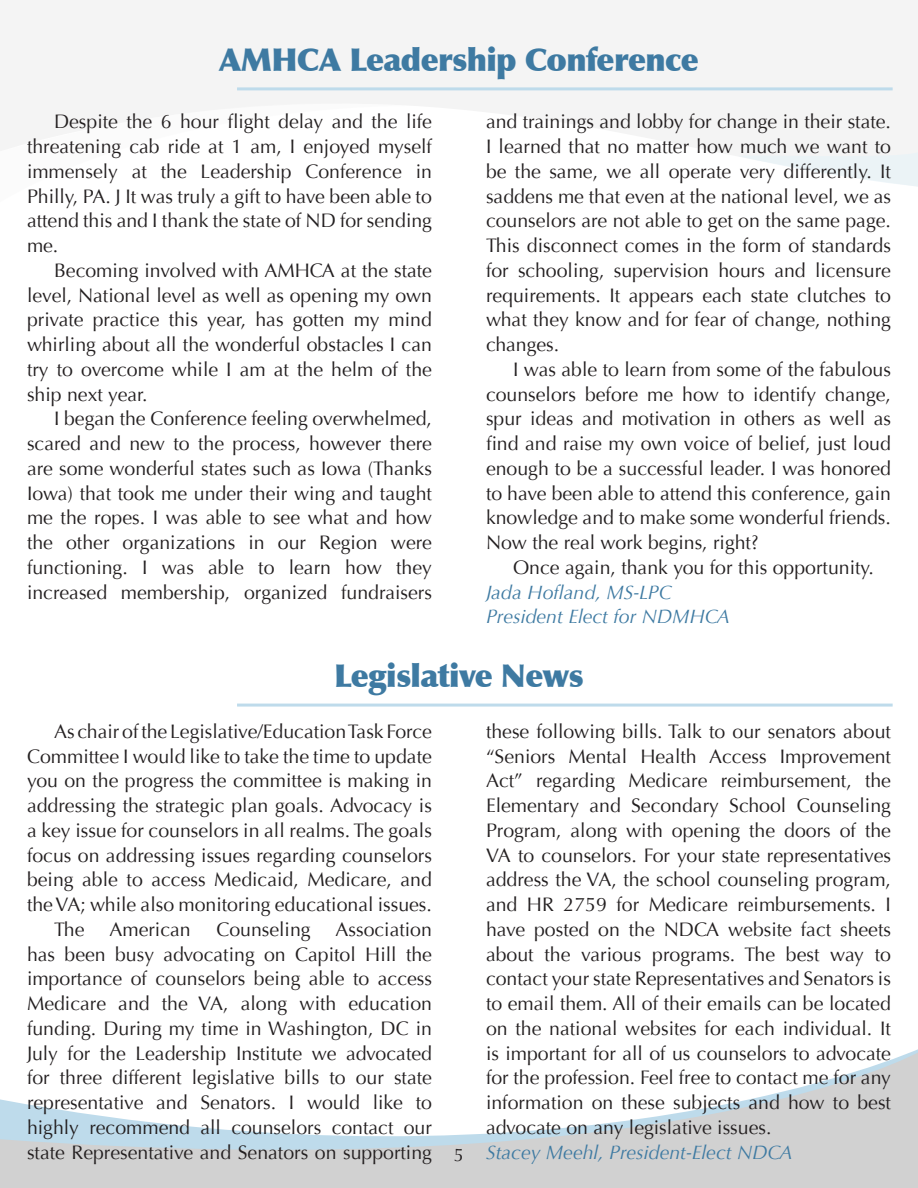
<style>
.page{position:relative;width:918px;height:1188px;background:#fff}
.page>*{position:absolute;margin:0;border:0;box-sizing:border-box;transform-origin:0 0}
.t1{font:900 31.5px "Optima";letter-spacing:-.02em;color:#3e7aa2}
.t2{font:19.5px/24.8px "Optima";color:#231f20;text-align:justify}
.t3{font:italic 19.5px "Optima";color:#3e7aa2}
.t4{font:18px "Optima";color:#231f20}
</style>
<div class="page">
<svg style="left:0;top:0;width:918px;height:156px;fill:#f4f4f4"></svg>
<svg style="left:0;top:101px;width:405px;height:55px"></svg>
<svg style="left:737px;top:150px;width:181px;height:37px"></svg>
<svg style="left:0;top:1053px;width:918px;height:135px"></svg>
<hr style="left:237px;top:87px;width:656px;height:3px;background:#bedbeb">
<hr style="left:237px;top:704px;width:656px;height:3px;background:#bedbeb">
<p class="t1" style="left:219px;top:41px;width:482px">AMHCA Leadership Conference</p>
<p class="t2" style="left:27px;top:110px;width:407px;text-indent:27px">Despite the 6 hour flight delay and the life threatening cab ride at 1 am, I enjoyed myself immensely at the Leadership Conference in Philly, PA. J It was truly a gift to have been able to attend this and I thank the state of ND for sending me.</p>
<p class="t2" style="left:27px;top:258px;width:407px;text-indent:27px">Becoming involved with AMHCA at the state level, National level as well as opening my own private practice this year, has gotten my mind whirling about all the wonderful obstacles I can try to overcome while I am at the helm of the ship next year.</p>
<p class="t2" style="left:27px;top:407px;width:407px;text-indent:27px">I began the Conference feeling overwhelmed, scared and new to the process, however there are some wonderful states such as Iowa (Thanks Iowa) that took me under their wing and taught me the ropes. I was able to see what and how the other organizations in our Region were functioning. I was able to learn how they increased membership, organized fundraisers</p>
<p class="t2" style="left:486px;top:110px;width:407px">and trainings and lobby for change in their state.<br>I learned that no matter how much we want to be the same, we all operate very differently. It saddens me that even at the national level, we as counselors are not able to get on the same page.<br>This disconnect comes in the form of standards for schooling, supervision hours and licensure requirements. It appears each state clutches to what they know and for fear of change, nothing changes.</p>
<p class="t2" style="left:486px;top:357px;width:407px;text-indent:27px">I was able to learn from some of the fabulous counselors before me how to identify change, spur ideas and motivation in others as well as find and raise my own voice of belief, just loud enough to be a successful leader. I was honored to have been able to attend this conference, gain knowledge and to make some wonderful friends.<br>Now the real work begins, right?</p>
<p class="t2" style="left:513px;top:555px;width:362px">Once again, thank you for this opportunity.</p>
<p class="t3" style="left:486px;top:581px;width:187px">Jada Hofland, MS-LPC</p>
<p class="t3" style="left:486px;top:605px;width:246px">President Elect for NDMHCA</p>
<p class="t1" style="left:334px;top:657px;width:251px">Legislative News</p>
<p class="t2" style="left:27px;top:719px;width:407px;text-indent:27px">As chair of the Legislative/Education Task Force Committee I would like to take the time to update you on the progress the committee is making in addressing the strategic plan goals. Advocacy is a key issue for counselors in all realms. The goals focus on addressing issues regarding counselors being able to access Medicaid, Medicare, and the VA; while also monitoring educational issues.</p>
<p class="t2" style="left:54px;top:917px;width:32px">The</p>
<p class="t2" style="left:109px;top:917px;width:83px">American</p>
<p class="t2" style="left:216px;top:917px;width:96px">Counseling</p>
<p class="t2" style="left:27px;top:917px;width:407px;text-indent:309px">Association has been busy advocating on Capitol Hill the importance of counselors being able to access Medicare and the VA, along with education funding. During my time in Washington, DC in July for the Leadership Institute we advocated for three different legislative bills to our state representative and Senators. I would like to highly recommend all counselors contact our state Representative and Senators on supporting</p>
<p class="t4" style="left:454px;top:1145px;width:12px">5</p>
<p class="t2" style="left:486px;top:719px;width:407px">these following bills. Talk to our senators about “Seniors Mental Health Access Improvement Act” regarding Medicare reimbursement, the Elementary and Secondary School Counseling Program, along with opening the doors of the VA to counselors. For your state representatives address the VA, the school counseling program, and HR 2759 for Medicare reimbursements. I have posted on the NDCA website fact sheets about the various programs. The best way to contact your state Representatives and Senators is to email them. All of their emails can be located on the national websites for each individual. It is important for all of us counselors to advocate for the profession. Feel free to contact me for any information on these subjects and how to best advocate on any legislative issues.</p>
<p class="t3" style="left:486px;top:1141px;width:308px">Stacey Meehl, President-Elect NDCA</p>
</div>
